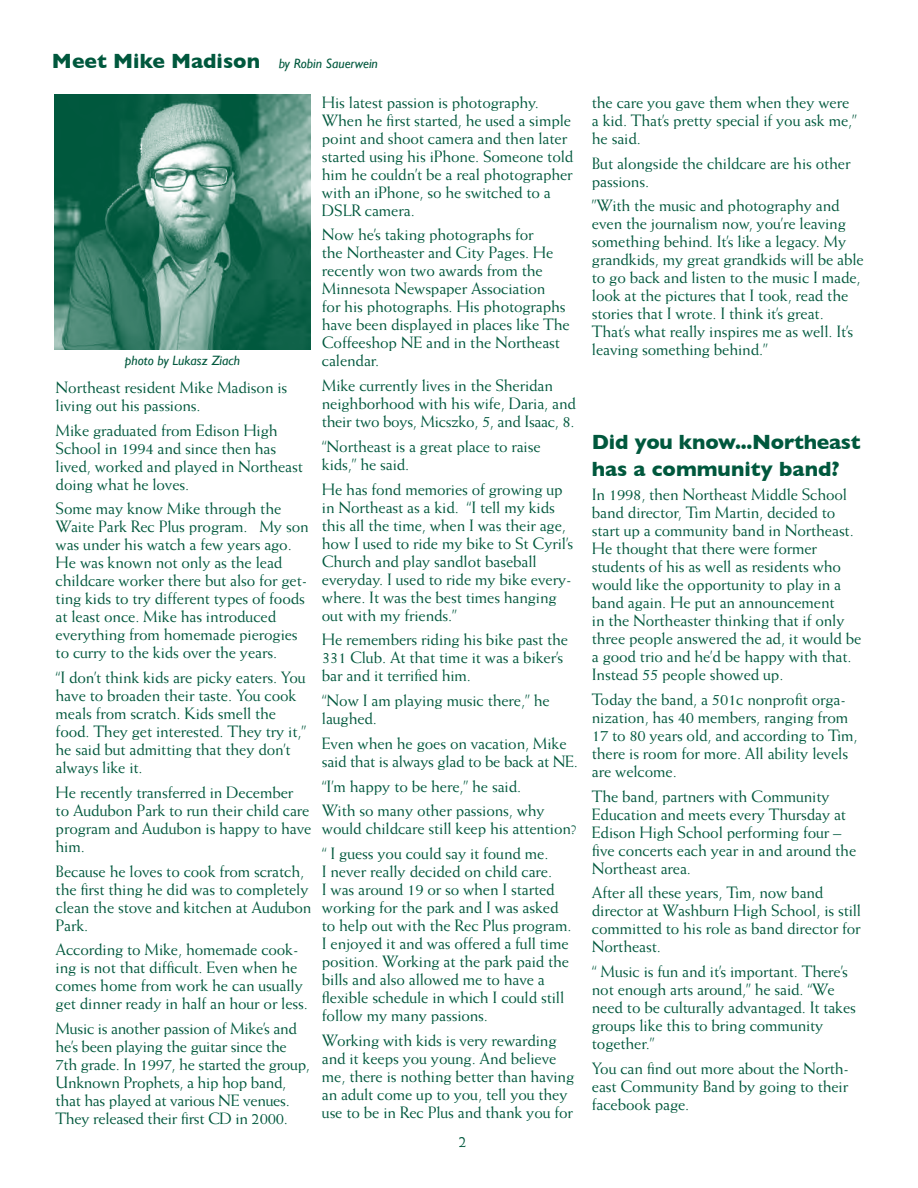
<style>
.page{position:relative;width:918px;height:1188px;background:#fff}
.page>*{position:absolute;margin:0;border:0;box-sizing:border-box;transform-origin:0 0}
.t1{font:700 21px/27px "Gill Sans";letter-spacing:-.01em;color:#00583d}
.t2{font:16.5px/18px "Weiss";letter-spacing:-.01em;color:#00583d}
.t3{font:italic 13.5px "Gill Sans";color:#00583d}
.s1{font-weight:700;font-style:normal;font-size:21px}
</style>
<div class="page">
<img style="left:55px;top:95px;width:255px;height:255px">
<p class="t3" style="left:52px;top:56px;width:328px"><span class="s1">Meet Mike Madison</span> by Robin Sauerwein</p>
<p class="t3" style="left:125px;top:353px;width:117px">photo by Lukasz Ziach</p>
<p class="t2" style="left:56px;top:378px;width:233px">Northeast resident Mike Madison is living out his passions.</p>
<p class="t2" style="left:56px;top:421px;width:249px">Mike graduated from Edison High<br>School in 1994 and since then has lived, worked and played in Northeast doing what he loves.</p>
<p class="t2" style="left:56px;top:499px;width:255px">Some may know Mike through the Waite Park Rec Plus program. My son was under his watch a few years ago.<br>He was known not only as the lead childcare worker there but also for get&shy;ting kids to try different types of foods at least once. Mike has introduced everything from homemade pierogies to curry to the kids over the years.</p>
<p class="t2" style="left:56px;top:668px;width:252px">“I don’t think kids are picky eaters. You have to broaden their taste. You cook meals from scratch. Kids smell the food. They get interested. They try it,” he said but admitting that they don’t always like it.</p>
<p class="t2" style="left:56px;top:783px;width:257px">He recently transferred in December<br>to Audubon Park to run their child care program and Audubon is happy to have him.</p>
<p class="t2" style="left:56px;top:862px;width:257px">Because he loves to cook from scratch, the first thing he did was to completely clean the stove and kitchen at Audubon<br>Park.</p>
<p class="t2" style="left:56px;top:940px;width:254px">According to Mike, homemade cook&shy;ing is not that difficult. Even when he comes home from work he can usually get dinner ready in half an hour or less.</p>
<p class="t2" style="left:56px;top:1019px;width:256px">Music is another passion of Mike’s and he’s been playing the guitar since the 7th grade. In 1997, he started the group, Unknown Prophets, a hip hop band, that has played at various NE venues.<br>They released their first CD in 2000.</p>
<p class="t2" style="left:322px;top:93px;width:253px">His latest passion is photography.<br>When he first started, he used a simple point and shoot camera and then later started using his iPhone. Someone told him he couldn’t be a real photographer with an iPhone, so he switched to a DSLR camera.</p>
<p class="t2" style="left:322px;top:226px;width:249px">Now he’s taking photographs for<br>the Northeaster and City Pages. He recently won two awards from the<br>Minnesota Newspaper Association<br>for his photographs. His photographs have been displayed in places like The<br>Coffeeshop NE and in the Northeast calendar.</p>
<p class="t2" style="left:322px;top:376px;width:256px">Mike currently lives in the Sheridan neighborhood with his wife, Daria, and their two boys, Micszko, 5, and Isaac, 8.</p>
<p class="t2" style="left:322px;top:437px;width:220px">“Northeast is a great place to raise kids,” he said.</p>
<p class="t2" style="left:322px;top:480px;width:253px">He has fond memories of growing up in Northeast as a kid. “I tell my kids this all the time, when I was their age, how I used to ride my bike to St Cyril’s Church and play sandlot baseball everyday. I used to ride my bike every&shy;where. It was the best times hanging out with my friends.”</p>
<p class="t2" style="left:322px;top:631px;width:248px">He remembers riding his bike past the<br>331 Club. At that time it was a biker’s bar and it terrified him.</p>
<p class="t2" style="left:322px;top:691px;width:229px">“Now I am playing music there,” he laughed.</p>
<p class="t2" style="left:322px;top:734px;width:257px">Even when he goes on vacation, Mike said that is always glad to be back at NE.</p>
<p class="t2" style="left:322px;top:774px;width:224px;line-height:24.8px">“I’m happy to be here,” he said.<br>With so many other passions, why</p>
<p class="t2" style="left:322px;top:816px;width:256px;line-height:24.8px">would childcare still keep his attention? “ I guess you could say it found me.</p>
<p class="t2" style="left:322px;top:862px;width:251px">I never really decided on child care.<br>I was around 19 or so when I started working for the park and I was asked to help out with the Rec Plus program.<br>I enjoyed it and was offered a full time position. Working at the park paid the bills and also allowed me to have a flexible schedule in which I could still follow my many passions.</p>
<p class="t2" style="left:322px;top:1031px;width:254px">Working with kids is very rewarding and it keeps you young. And believe me, there is nothing better than having an adult come up to you, tell you they use to be in Rec Plus and thank you for</p>
<p class="t2" style="left:459px;top:1132px;width:10px">2</p>
<p class="t2" style="left:592px;top:93px;width:267px">the care you gave them when they were a kid. That’s pretty special if you ask me,” he said.</p>
<p class="t2" style="left:592px;top:154px;width:260px">But alongside the childcare are his other passions.</p>
<p class="t2" style="left:592px;top:196px;width:274px">”With the music and photography and even the journalism now, you’re leaving something behind. It’s like a legacy. My grandkids, my great grandkids will be able to go back and listen to the music I made, look at the pictures that I took, read the stories that I wrote. I think it’s great.<br>That’s what really inspires me as well. It’s leaving something behind.”</p>
<p class="t1" style="left:592px;top:428px;width:270px">Did you know...Northeast has a community band?</p>
<p class="t2" style="left:592px;top:485px;width:271px">In 1998, then Northeast Middle School band director, Tim Martin, decided to start up a community band in Northeast.<br>He thought that there were former students of his as well as residents who would like the opportunity to play in a band again. He put an announcement<br>in the Northeaster thinking that if only three people answered the ad, it would be a good trio and he’d be happy with that.<br>Instead 55 people showed up.</p>
<p class="t2" style="left:592px;top:690px;width:267px">Today the band, a 501c nonprofit orga&shy;nization, has 40 members, ranging from 17 to 80 years old, and according to Tim, there is room for more. All ability levels are welcome.</p>
<p class="t2" style="left:592px;top:787px;width:266px">The band, partners with Community Education and meets every Thursday at Edison High School performing four – five concerts each year in and around the Northeast area.</p>
<p class="t2" style="left:592px;top:884px;width:271px">After all these years, Tim, now band director at Washburn High School, is still committed to his role as band director for<br>Northeast.</p>
<p class="t2" style="left:592px;top:962px;width:266px">“ Music is fun and it’s important. There’s not enough arts around,” he said. “We need to be culturally advantaged. It takes groups like this to bring community together.”</p>
<p class="t2" style="left:592px;top:1059px;width:259px;text-align:justify">You can find out more about the North&shy;east Community Band by going to their facebook page.</p>
</div>
